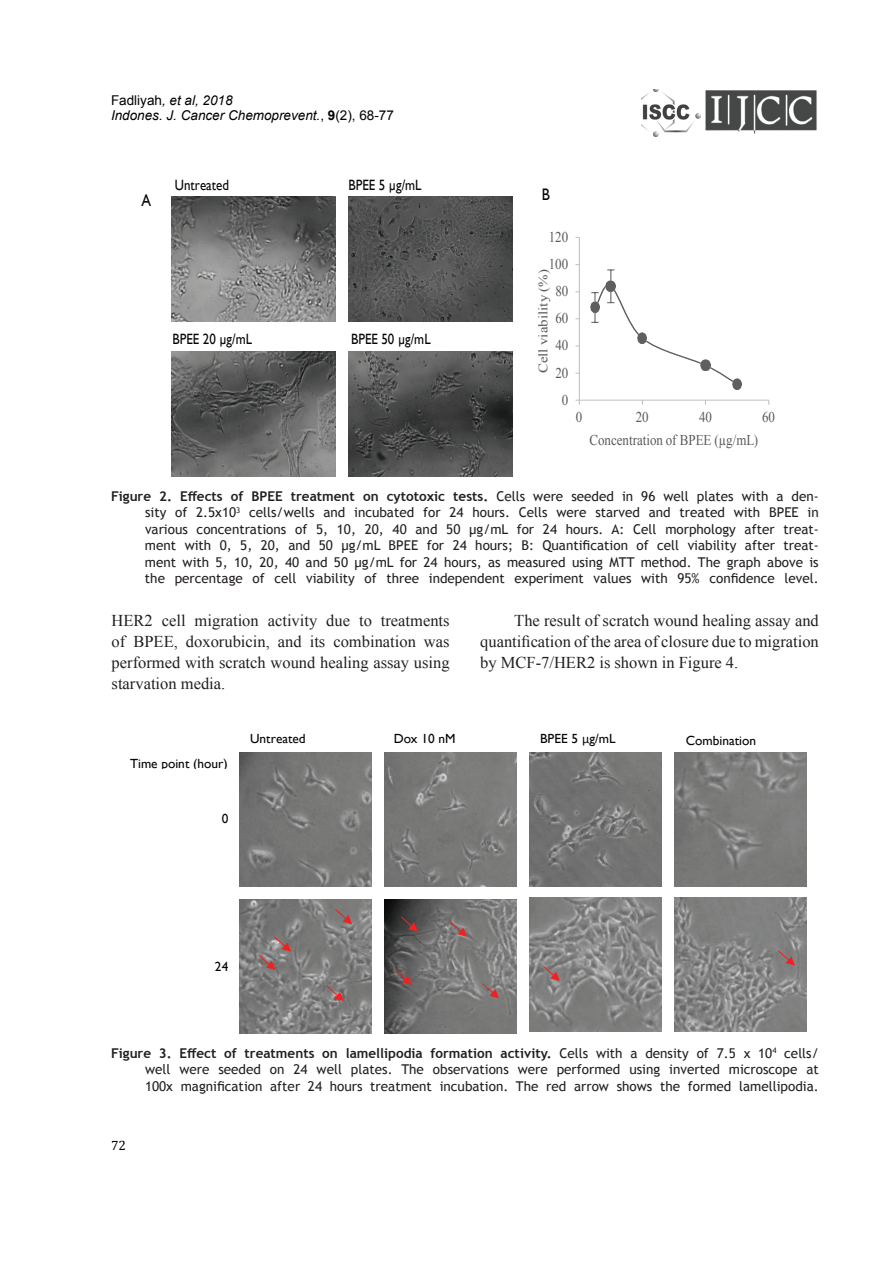
<style>
.page{position:relative;width:893px;height:1263px;background:#fff}
.page>*{position:absolute;margin:0;border:0;box-sizing:border-box;transform-origin:0 0}
.t1{font:16.65px "Gill Sans";color:#050504;scale:.87 1}
.t2{font:16.5px/21px "Times New Roman";color:#231f20;text-align:justify}
.t3{font:15px "Times New Roman";letter-spacing:-.005em;color:#5a5a5a;scale:.87 1}
.t4{font:15px "Gill Sans";color:#050504;scale:.87 1}
.t5{font:13.5px/16.5px "Trebuchet MS";color:#231f20;text-align:justify}
.t6{font:italic 13.5px/15px "Arial";color:#000}
.t7{font:13.5px "Cambria";color:#000}
.t8{font:13.2px "Gill Sans";color:#050504}
.t9{font:12.9px "Times New Roman";letter-spacing:.005em;color:#5a5a5a;scale:1.15 1}
.s1{font-style:normal}
.s2{font-weight:700;font-style:normal}
.s3{font-weight:700}
.s4{font-family:"Calibri"}
</style>
<div class="page">
<img style="left:642px;top:89px;width:59px;height:47px">
<img style="left:705px;top:90px;width:112px;height:44px">
<hr style="left:579px;top:237px;width:1px;height:163px;background:#bfbebe">
<hr style="left:579px;top:400px;width:190px;height:1px;background:#bfbebe">
<hr style="left:611px;top:270px;width:1px;height:33px;background:#5a5a5a">
<svg style="left:590px;top:281px;width:152px;height:108px"></svg>
<img style="left:171px;top:196px;width:164px;height:126px">
<img style="left:171px;top:351px;width:164px;height:126px">
<img style="left:171px;top:351px;width:138px;height:1px">
<img style="left:348px;top:351px;width:164px;height:126px">
<img style="left:348px;top:196px;width:164px;height:126px">
<img style="left:239px;top:752px;width:132px;height:134px">
<img style="left:384px;top:752px;width:132px;height:134px">
<img style="left:529px;top:752px;width:132px;height:134px">
<img style="left:675px;top:752px;width:132px;height:134px">
<img style="left:239px;top:899px;width:132px;height:134px">
<img style="left:384px;top:899px;width:132px;height:134px">
<img style="left:530px;top:897px;width:132px;height:134px">
<img style="left:675px;top:897px;width:131px;height:134px">
<svg style="left:400px;top:915px;width:18px;height:17px"></svg>
<svg style="left:481px;top:982px;width:18px;height:16px"></svg>
<svg style="left:393px;top:968px;width:19px;height:17px"></svg>
<svg style="left:777px;top:949px;width:18px;height:17px"></svg>
<svg style="left:542px;top:965px;width:18px;height:16px"></svg>
<svg style="left:449px;top:921px;width:18px;height:16px"></svg>
<svg style="left:326px;top:985px;width:18px;height:16px"></svg>
<svg style="left:257px;top:935px;width:34px;height:35px"></svg>
<svg style="left:334px;top:908px;width:18px;height:16px"></svg>
<img style="left:239px;top:757px;width:9px;height:12px">
<p class="t6" style="left:111px;top:93px;width:284px"><span class="s1">Fadliyah</span>, et al, 2018<br>Indones. J. Cancer Chemoprevent.<span class="s1">,</span> <span class="s2">9</span><span class="s1">(2), 68-77</span></p>
<p class="t4" style="left:348px;top:177px;width:86px">BPEE 5 µg/mL</p>
<p class="t4" style="left:175px;top:177px;width:64px">Untreated</p>
<p class="t1" style="left:142px;top:190px;width:13px">A</p>
<p class="t1" style="left:542px;top:185px;width:11px">B</p>
<p class="t4" style="left:173px;top:331px;width:93px">BPEE 20 µg/mL</p>
<p class="t4" style="left:351px;top:331px;width:93px">BPEE 50 µg/mL</p>
<p class="t3" style="left:549px;top:226px;width:24px">120</p>
<p class="t3" style="left:549px;top:253px;width:24px">100</p>
<p class="t9" style="left:534px;top:373px;width:92px;rotate:-90deg">Cell viability (%)</p>
<p class="t3" style="left:555px;top:281px;width:16px">80</p>
<p class="t3" style="left:555px;top:308px;width:16px">60</p>
<p class="t3" style="left:555px;top:335px;width:16px">40</p>
<p class="t3" style="left:555px;top:362px;width:16px">20</p>
<p class="t3" style="left:562px;top:389px;width:9px">0</p>
<p class="t3" style="left:576px;top:407px;width:9px">0</p>
<p class="t3" style="left:636px;top:407px;width:16px">20</p>
<p class="t3" style="left:699px;top:407px;width:16px">40</p>
<p class="t3" style="left:762px;top:407px;width:16px">60</p>
<p class="t3" style="left:589px;top:429px;width:196px">Concentration of BPEE (µg/mL)</p>
<p class="t5" style="left:145px;top:487px;width:675px;text-indent:-34px"><span class="s3">Figure 2. Effects of BPEE treatment on cytotoxic tests.</span> Cells were seeded in 96 well plates with a den&shy;sity of 2.5x10<sup>3</sup> cells/wells and incubated for 24 hours. Cells were starved and treated with BPEE in various concentrations of 5, 10, 20, 40 and 50 μg/mL for 24 hours. A: Cell morphology after treat&shy;ment with 0, 5, 20, and 50 μg/mL BPEE for 24 hours; B: Quantification of cell viability after treat&shy;ment with 5, 10, 20, 40 and 50 μg/mL for 24 hours, as measured using MTT method. The graph above is the percentage of cell viability of three independent experiment values with 95% confidence level.</p>
<p class="t2" style="left:112px;top:610px;width:339px">HER2 cell migration activity due to treatments of BPEE, doxorubicin, and its combination was performed with scratch wound healing assay using starvation media.</p>
<p class="t2" style="left:480px;top:610px;width:340px;text-indent:34px">The result of scratch wound healing assay and quantification of the area of closure due to migration by MCF-7/HER2 is shown in Figure 4.</p>
<p class="t8" style="left:130px;top:756px;width:99px">Time point (hour)</p>
<p class="t8" style="left:222px;top:811px;width:8px">0</p>
<p class="t8" style="left:250px;top:731px;width:57px">Untreated</p>
<p class="t8" style="left:394px;top:731px;width:63px">Dox 10 nM</p>
<p class="t8" style="left:540px;top:731px;width:77px">BPEE 5 <span class="s4">μ</span>g/mL</p>
<p class="t8" style="left:686px;top:733px;width:72px">Combination</p>
<p class="t8" style="left:215px;top:959px;width:15px">24</p>
<p class="t5" style="left:145px;top:1044px;width:675px;text-indent:-34px"><span class="s3">Figure 3. Effect of treatments on lamellipodia formation activity.</span> Cells with a density of 7.5 x 10<sup>4</sup> cells/ well were seeded on 24 well plates. The observations were performed using inverted microscope at 100x magnification after 24 hours treatment incubation. The red arrow shows the formed lamellipodia.</p>
<p class="t7" style="left:111px;top:1137px;width:16px">72</p>
</div>
